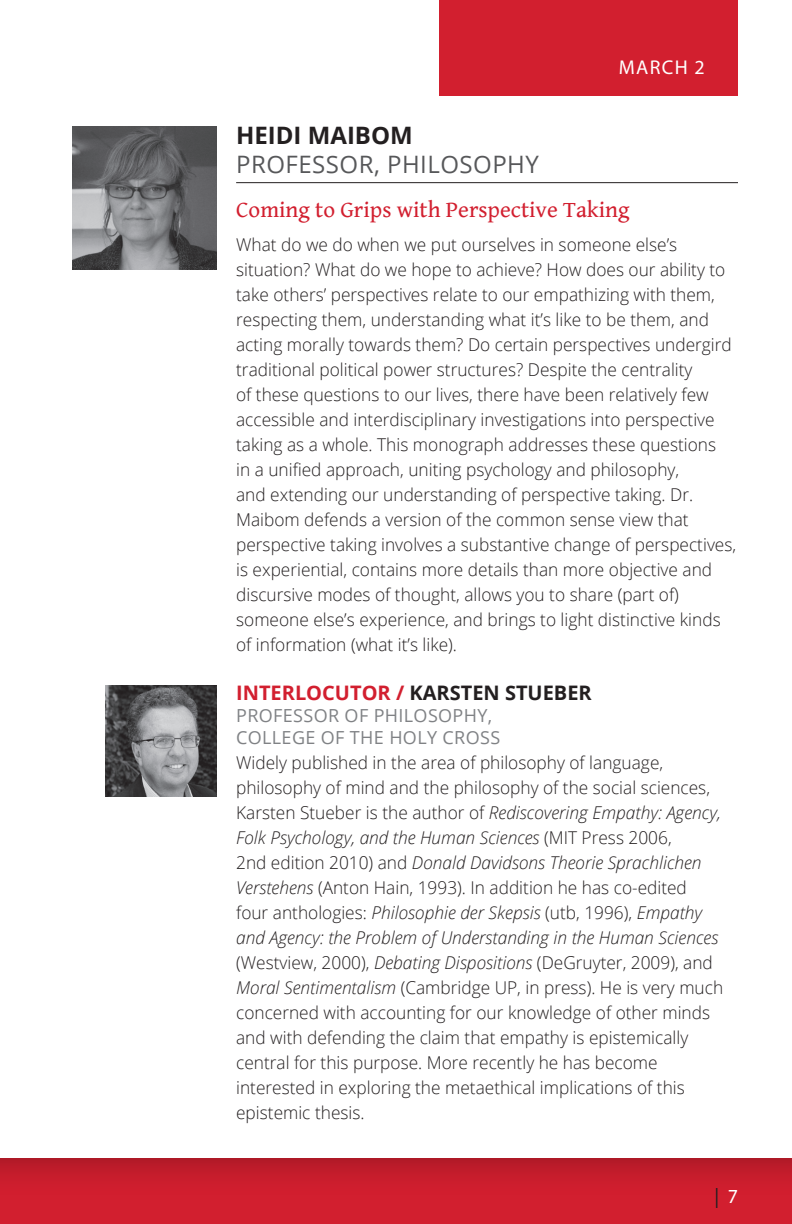
<style>
.page{position:relative;width:792px;height:1224px;background:#fff}
.page>*{position:absolute;margin:0;border:0;box-sizing:border-box;transform-origin:0 0}
.t1{font:24px "Open Sans";letter-spacing:.02em;color:#57585a}
.t2{font:700 24px "Open Sans";color:#231f20}
.t3{font:23px "Gentium Book Basic";color:#d21f2f}
.t4{font:700 20px "Open Sans";color:#231f20}
.t5{font:20px "Myriad Pro";letter-spacing:.07em;color:#fff}
.t6{font:20px "Myriad Pro";color:#231f20}
.t7{font:18px/22px "Open Sans";letter-spacing:.02em;color:#808285}
.t8{font:300 17.6px/25px "Open Sans";color:#231f20}
.s1{color:#d21f2f}
.s2{font-style:italic}
.s3{color:#fff}
</style>
<div class="page">
<div style="left:0;top:1158px;width:792px;height:66px;background:linear-gradient(to bottom,#bc1b2a,#d92031)"></div>
<div style="left:440px;top:0;width:298px;height:96px;background:#d21f2f"></div>
<hr style="left:236px;top:182px;width:502px;height:1px;background:#231f20">
<img style="left:72px;top:126px;width:145px;height:144px">
<img style="left:105px;top:685px;width:112px;height:111px">
<p class="t5" style="left:619px;top:56px;width:87px">MARCH 2</p>
<h1 class="t2" style="left:236px;top:119px;width:178px">HEIDI MAIBOM</h1>
<h1 class="t1" style="left:236px;top:148px;width:304px">PROFESSOR, PHILOSOPHY</h1>
<h2 class="t3" style="left:236px;top:193px;width:395px">Coming to Grips with Perspective Taking</h2>
<p class="t8" style="left:236px;top:232px;width:502px">What do we do when we put ourselves in someone else’s situation? What do we hope to achieve? How does our ability to take others’ perspectives relate to our empathizing with them, respecting them, understanding what it’s like to be them, and acting morally towards them? Do certain perspectives undergird traditional political power structures? Despite the centrality<br>of these questions to our lives, there have been relatively few accessible and interdisciplinary investigations into perspective taking as a whole. This monograph addresses these questions<br>in a unified approach, uniting psychology and philosophy,<br>and extending our understanding of perspective taking. Dr.<br>Maibom defends a version of the common sense view that perspective taking involves a substantive change of perspectives, is experiential, contains more details than more objective and discursive modes of thought, allows you to share (part of) someone else’s experience, and brings to light distinctive kinds of information (what it’s like).</p>
<p class="t4" style="left:236px;top:679px;width:357px"><span class="s1">INTERLOCUTOR /</span> KARSTEN STUEBER</p>
<p class="t7" style="left:236px;top:704px;width:266px">PROFESSOR OF PHILOSOPHY,<br>COLLEGE OF THE HOLY CROSS</p>
<p class="t8" style="left:236px;top:750px;width:489px">Widely published in the area of philosophy of language, philosophy of mind and the philosophy of the social sciences, Karsten Stueber is the author of <span class="s2">Rediscovering Empathy: Agency, Folk Psychology, and the Human Sciences</span> (MIT Press 2006,<br>2nd edition 2010) and <span class="s2">Donald Davidsons Theorie Sprachlichen Verstehens</span> (Anton Hain, 1993). In addition he has co-edited four anthologies: <span class="s2">Philosophie der Skepsis</span> (utb, 1996), <span class="s2">Empathy and Agency: the Problem of Understanding in the Human Sciences </span>(Westview, 2000), <span class="s2">Debating Dispositions</span> (DeGruyter, 2009), and <span class="s2">Moral Sentimentalism</span> (Cambridge UP, in press). He is very much concerned with accounting for our knowledge of other minds and with defending the claim that empathy is epistemically central for this purpose. More recently he has become interested in exploring the metaethical implications of this epistemic thesis.</p>
<p class="t6" style="left:714px;top:1186px;width:25px">| <span class="s3">7</span></p>
</div>
